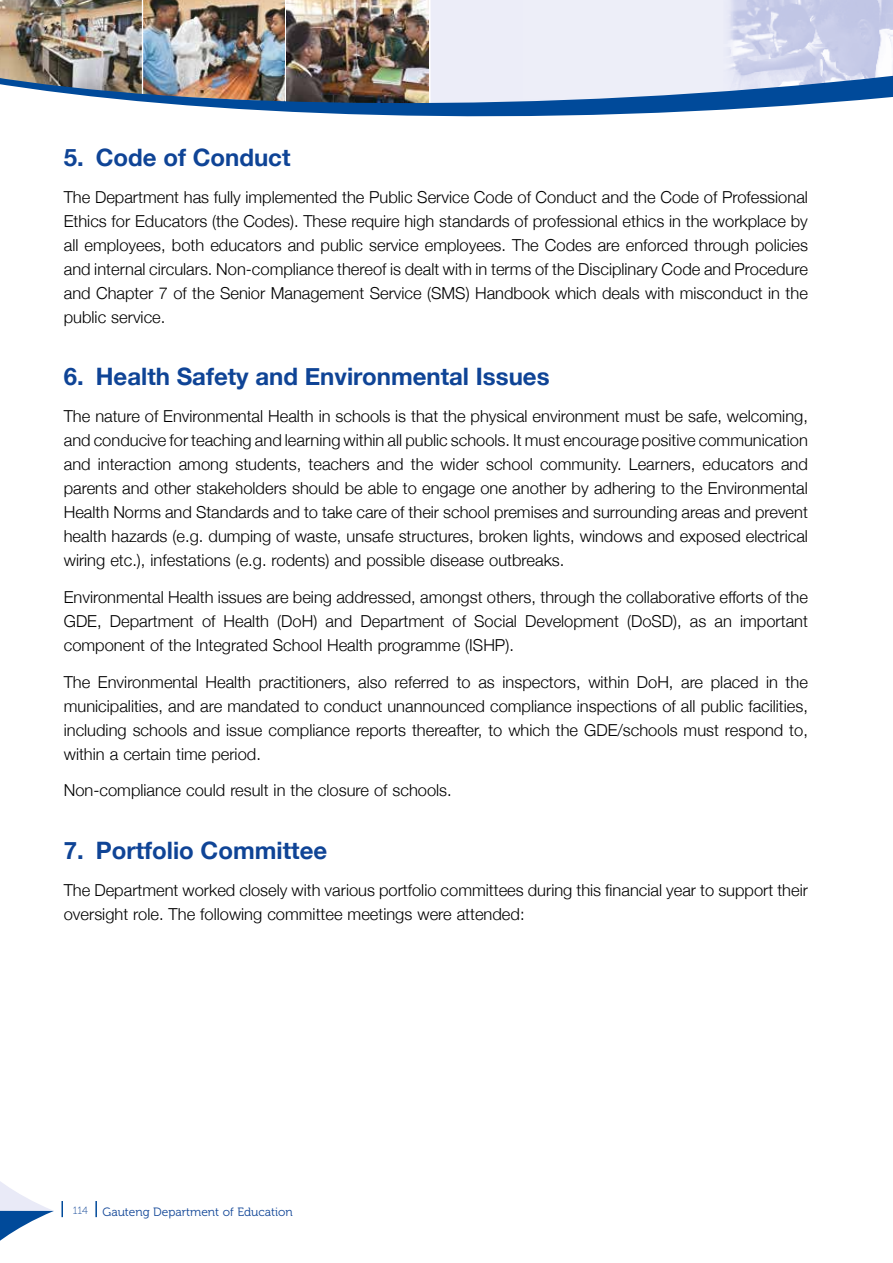
<style>
.page{position:relative;width:893px;height:1263px;background:#fff}
.page>*{position:absolute;margin:0;border:0;box-sizing:border-box;transform-origin:0 0}
.t1{font:700 24px "Helvetica Neue";color:#0f4496}
.t2{font:300 16.5px/24px "Helvetica Neue";color:#000;text-align:justify}
.t3{font:12px "Museo 300";letter-spacing:.03em;color:#004a9a}
.t4{font:12px "Museo 300";color:#0f4496}
.t5{font:10.5px "Museo 100";color:#0f4496}
.s1{font-family:"Museo 700";color:#8f7949}
</style>
<div class="page">
<img style="left:143px;top:0;width:142px;height:74px">
<img style="left:287px;top:0;width:142px;height:74px">
<div style="left:431px;top:0;width:92px;height:74px;background:#ecedf8"></div>
<img style="left:523px;top:0;width:370px;height:74px">
<img style="left:0;top:0;width:142px;height:74px">
<img style="left:0;top:74px;width:893px;height:43px">
<svg style="left:61px;top:1201px;width:2px;height:16px"></svg>
<svg style="left:95px;top:1201px;width:2px;height:16px"></svg>
<svg style="left:0;top:1181px;width:54px;height:60px"></svg>
<h1 class="t1" style="left:64px;top:143px;width:228px">5. Code of Conduct</h1>
<p class="t2" style="left:64px;top:184px;width:746px">The Department has fully implemented the Public Service Code of Conduct and the Code of Professional Ethics for Educators (the Codes). These require high standards of professional ethics in the workplace by all employees, both educators and public service employees. The Codes are enforced through policies and internal circulars. Non-compliance thereof is dealt with in terms of the Disciplinary Code and Procedure and Chapter 7 of the Senior Management Service (SMS) Handbook which deals with misconduct in the public service.</p>
<h1 class="t1" style="left:64px;top:362px;width:487px">6. Health Safety and Environmental Issues</h1>
<p class="t2" style="left:64px;top:404px;width:746px">The nature of Environmental Health in schools is that the physical environment must be safe, welcoming, and conducive for teaching and learning within all public schools. It must encourage positive communication and interaction among students, teachers and the wider school community. Learners, educators and parents and other stakeholders should be able to engage one another by adhering to the Environmental Health Norms and Standards and to take care of their school premises and surrounding areas and prevent health hazards (e.g. dumping of waste, unsafe structures, broken lights, windows and exposed electrical wiring etc.), infestations (e.g. rodents) and possible disease outbreaks.</p>
<p class="t2" style="left:64px;top:585px;width:746px">Environmental Health issues are being addressed, amongst others, through the collaborative efforts of the GDE, Department of Health (DoH) and Department of Social Development (DoSD), as an important component of the Integrated School Health programme (ISHP).</p>
<p class="t2" style="left:64px;top:669px;width:746px">The Environmental Health practitioners, also referred to as inspectors, within DoH, are placed in the municipalities, and are mandated to conduct unannounced compliance inspections of all public facilities, including schools and issue compliance reports thereafter, to which the GDE/schools must respond to, within a certain time period.</p>
<p class="t2" style="left:64px;top:778px;width:390px">Non-compliance could result in the closure of schools.</p>
<h1 class="t1" style="left:64px;top:835px;width:265px">7. Portfolio Committee</h1>
<p class="t2" style="left:64px;top:877px;width:746px">The Department worked closely with various portfolio committees during this financial year to support their oversight role. The following committee meetings were attended:</p>
<p class="t5" style="left:73px;top:1204px;width:17px">114</p>
<p class="t4" style="left:102px;top:1205px;width:192px">Gauteng Department of Education</p>
<p class="t3" style="left:103px;top:1207px;width:215px">Annual Performance Plan <span class="s1">2019/2020</span></p>
</div>
